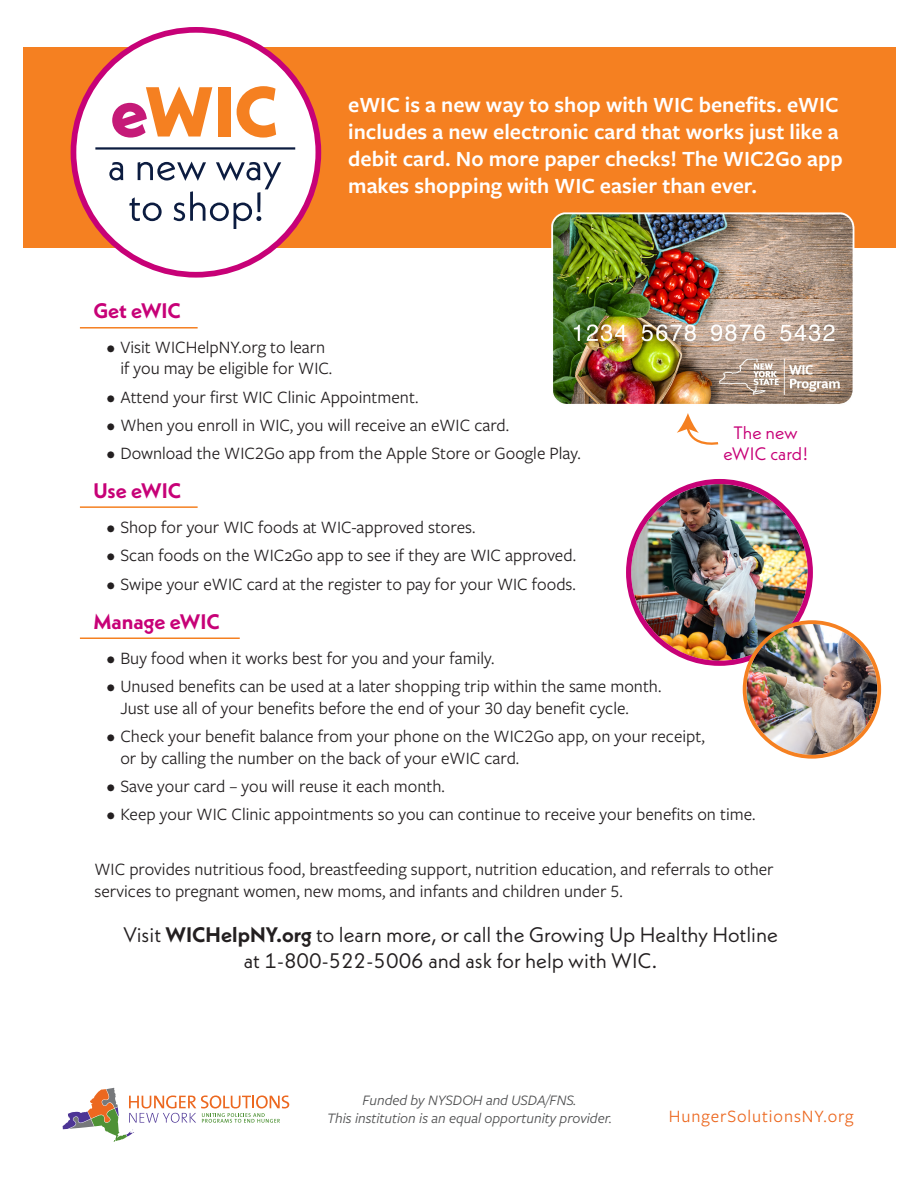
<style>
.page{position:relative;width:918px;height:1188px;background:#fff}
.page>*{position:absolute;margin:0;border:0;box-sizing:border-box;transform-origin:0 0}
.t1{font:600 22.5px/27px "Freight Sans Pro";color:#fff}
.t2{font:21px/25.2px "Neue Kabel";color:#231f20;text-align:center}
.t3{font:700 21px "Neue Kabel";color:#c70177}
.t4{font:18px/21.6px "Freight Sans Pro";color:#231f20}
.t5{font:18px "Freight Sans Pro";letter-spacing:.05em;color:#ec6820}
.t6{font:18px/21.6px "Neue Kabel";color:#c70177;text-align:center}
.t7{font:italic 15px/18px "Freight Sans Pro";color:#4b4c4d;text-align:center}
.s1{font-weight:700}
</style>
<div class="page">
<div style="left:23px;top:47px;width:873px;height:201px;background:#f58021"></div>
<img style="left:551px;top:212px;width:304px;height:192px">
<div style="left:73px;top:30px;width:245px;height:245px;background:#fff;border-radius:50%"></div>
<div style="left:71px;top:27px;width:250px;height:251px;border:6px solid #c70177;border-radius:50%"></div>
<svg style="left:112px;top:86px;width:100px;height:52px"></svg>
<div style="left:218px;top:87px;width:12px;height:50px;background:#f58021"></div>
<svg style="left:237px;top:86px;width:39px;height:52px"></svg>
<svg style="left:109px;top:162px;width:14px;height:19px"></svg>
<svg style="left:129px;top:162px;width:152px;height:67px"></svg>
<hr style="left:95px;top:147px;width:200px;height:3px;background:#0c1c40">
<img style="left:631px;top:484px;width:177px;height:177px;border-radius:88px">
<div style="left:626px;top:479px;width:187px;height:187px;border:5px solid #c70177;border-radius:50%"></div>
<img style="left:747px;top:624px;width:130px;height:131px;border-radius:65px">
<div style="left:743px;top:620px;width:138px;height:139px;border:4px solid #f58021;border-radius:50%"></div>
<svg style="left:677px;top:413px;width:42px;height:32px"></svg>
<hr style="left:80px;top:327px;width:118px;height:2px;background:#f58021">
<hr style="left:80px;top:506px;width:118px;height:2px;background:#f58021">
<hr style="left:80px;top:638px;width:160px;height:1px;background:#f58021">
<svg style="left:63px;top:1088px;width:226px;height:54px"></svg>
<p class="t1" style="left:348px;top:90px;width:496px">eWIC is a new way to shop with WIC benefits. eWIC includes a new electronic card that works just like a debit card. No more paper checks! The WIC2Go app makes shopping with WIC easier than ever.</p>
<p class="t3" style="left:93px;top:297px;width:89px">Get eWIC</p>
<p class="t4" style="left:120px;top:335px;width:213px;text-indent:-14px">• Visit WICHelpNY.org to learn if you may be eligible for WIC.</p>
<p class="t4" style="left:107px;top:385px;width:313px">• Attend your first WIC Clinic Appointment.</p>
<p class="t4" style="left:107px;top:414px;width:404px">• When you enroll in WIC, you will receive an eWIC card.</p>
<p class="t4" style="left:107px;top:442px;width:475px">• Download the WIC2Go app from the Apple Store or Google Play.</p>
<p class="t3" style="left:93px;top:477px;width:89px">Use eWIC</p>
<p class="t4" style="left:107px;top:516px;width:370px">• Shop for your WIC foods at WIC-approved stores.</p>
<p class="t4" style="left:107px;top:544px;width:471px">• Scan foods on the WIC2Go app to see if they are WIC approved.</p>
<p class="t4" style="left:107px;top:572px;width:471px">• Swipe your eWIC card at the register to pay for your WIC foods.</p>
<p class="t3" style="left:93px;top:608px;width:128px">Manage eWIC</p>
<p class="t4" style="left:107px;top:646px;width:389px">• Buy food when it works best for you and your family.</p>
<p class="t4" style="left:120px;top:675px;width:542px;text-indent:-14px">• Unused benefits can be used at a later shopping trip within the same month.<br>Just use all of your benefits before the end of your 30 day benefit cycle.</p>
<p class="t4" style="left:120px;top:725px;width:586px;text-indent:-14px">• Check your benefit balance from your phone on the WIC2Go app, on your receipt, or by calling the number on the back of your eWIC card.</p>
<p class="t4" style="left:107px;top:774px;width:339px">• Save your card – you will reuse it each month.</p>
<p class="t4" style="left:107px;top:803px;width:650px">• Keep your WIC Clinic appointments so you can continue to receive your benefits on time.</p>
<p class="t4" style="left:94px;top:858px;width:681px">WIC provides nutritious food, breastfeeding support, nutrition education, and referrals to other services to pregnant women, new moms, and infants and children under 5.</p>
<p class="t2" style="left:123px;top:922px;width:656px">Visit <span class="s1">WICHelpNY.org</span> to learn more, or call the Growing Up Healthy Hotline at 1-800-522-5006 and ask for help with WIC.</p>
<p class="t6" style="left:724px;top:421px;width:86px">The new eWIC card!</p>
<p class="t7" style="left:327px;top:1091px;width:286px">Funded by NYSDOH and USDA/FNS.<br>This institution is an equal opportunity provider.</p>
<p class="t5" style="left:669px;top:1105px;width:186px">HungerSolutionsNY.org</p>
</div>
